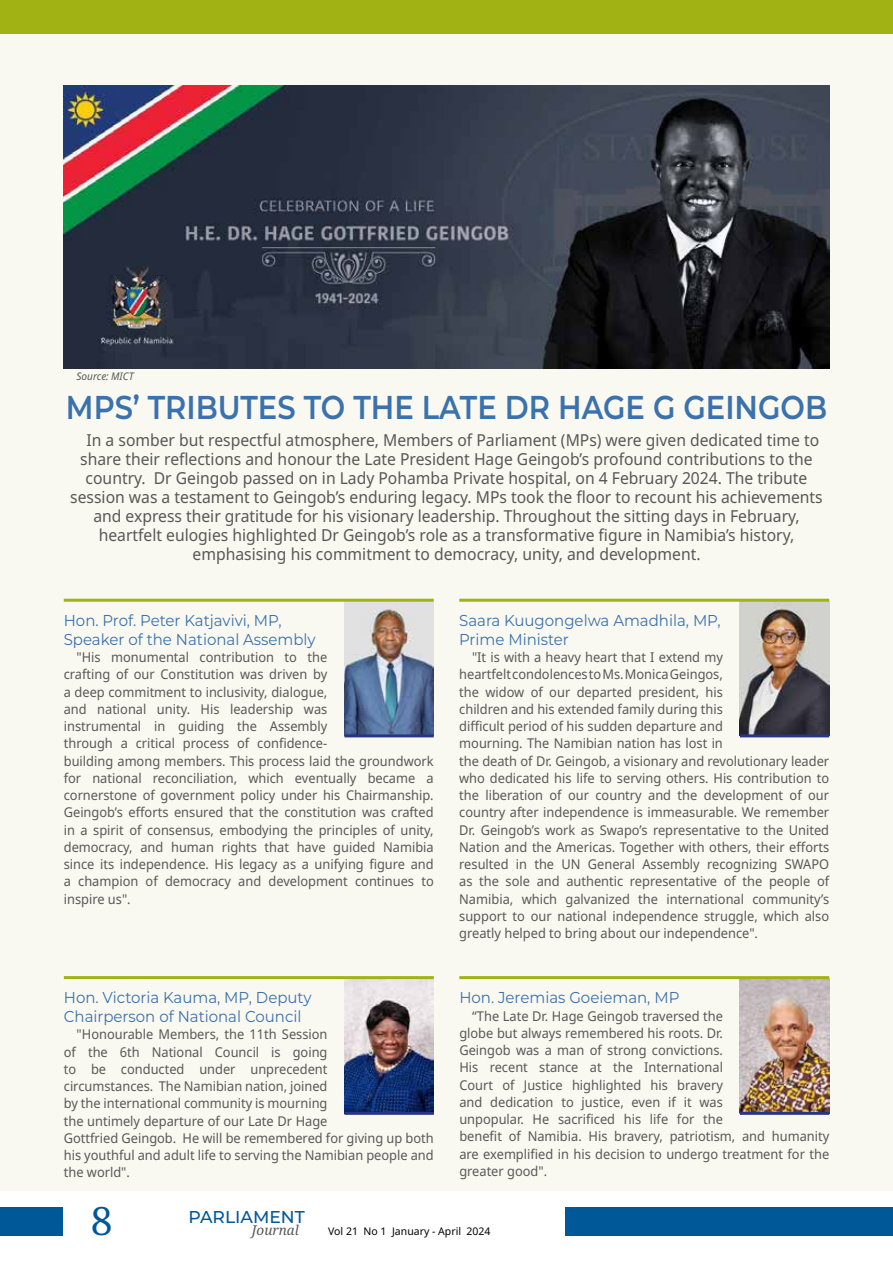
<style>
.page{position:relative;width:893px;height:1263px;background:#fff}
.page>*{position:absolute;margin:0;border:0;box-sizing:border-box;transform-origin:0 0}
.t1{font:39px "Noto Serif";color:#005898}
.t2{font:600 33px "Montserrat";color:#3b71ac;scale:.88 1}
.t3{font:500 17.1px "Montserrat";color:#005898}
.t4{font:16.5px "Noto Sans";color:#575756;scale:.95 1}
.t5{font:15.75px/18.8px "Montserrat";color:#3b71ac;scale:.95 1}
.t6{font:13.5px/17.2px "Noto Sans";color:#575756;scale:.95 1}
.t7{font:italic 13.5px "Noto Serif";color:#575756}
.t8{font:10.5px "Noto Sans";color:#000}
.t9{font:italic 10.5px "Noto Sans";color:#575756;scale:.95 1}
</style>
<div class="page">
<div style="left:0;top:1206px;width:62px;height:29px;background:#005898"></div>
<div style="left:566px;top:1206px;width:327px;height:29px;background:#005898"></div>
<div style="left:0;top:0;width:893px;height:34px;background:#a1b314"></div>
<div style="left:0;top:34px;width:893px;height:1156px;background:#f9f9f1"></div>
<img style="left:64px;top:85px;width:765px;height:283px">
<img style="left:344px;top:602px;width:90px;height:132px">
<hr style="left:344px;top:734px;width:90px;height:3px;background:#283583">
<hr style="left:64px;top:599px;width:370px;height:3px;background:#a1b314">
<img style="left:740px;top:602px;width:89px;height:132px">
<hr style="left:740px;top:734px;width:89px;height:3px;background:#283583">
<hr style="left:459px;top:599px;width:370px;height:3px;background:#a1b314">
<img style="left:344px;top:979px;width:90px;height:133px">
<hr style="left:344px;top:1112px;width:90px;height:3px;background:#283583">
<hr style="left:64px;top:976px;width:370px;height:3px;background:#a1b314">
<img style="left:740px;top:979px;width:89px;height:133px">
<hr style="left:740px;top:1112px;width:89px;height:3px;background:#283583">
<hr style="left:459px;top:976px;width:370px;height:3px;background:#a1b314">
<p class="t9" style="left:77px;top:368px;width:62px">Source: MICT</p>
<h2 class="t2" style="left:66px;top:384px;width:866px">MPS’ TRIBUTES TO THE LATE DR HAGE G GEINGOB</h2>
<p class="t4" style="left:87px;top:431px;width:773px">In a somber but respectful atmosphere, Members of Parliament (MPs) were given dedicated time to</p>
<p class="t4" style="left:80px;top:450px;width:772px">share their reflections and honour the Late President Hage Geingob’s profound contributions to the</p>
<p class="t4" style="left:86px;top:469px;width:761px">country. Dr Geingob passed on in Lady Pohamba Private hospital, on 4 February 2024. The tribute</p>
<p class="t4" style="left:70px;top:488px;width:794px">session was a testament to Geingob’s enduring legacy. MPs took the floor to recount his achievements</p>
<p class="t4" style="left:93px;top:507px;width:745px">and express their gratitude for his visionary leadership. Throughout the sitting days in February,</p>
<p class="t4" style="left:99px;top:526px;width:734px">heartfelt eulogies highlighted Dr Geingob’s role as a transformative figure in Namibia’s history,</p>
<p class="t4" style="left:193px;top:545px;width:536px">emphasising his commitment to democracy, unity, and development.</p>
<p class="t5" style="left:64px;top:610px;width:267px">Hon. Prof. Peter Katjavivi, MP,<br>Speaker of the National Assembly</p>
<p class="t6" style="left:64px;top:649px;width:391px;text-indent:13px">"His monumental contribution to the<br>crafting of our Constitution was driven by<br>a deep commitment to inclusivity, dialogue,<br>and national unity. His leadership was<br>instrumental in guiding the Assembly<br>through a critical process of confidence-<br>building among members. This process laid the groundwork for national reconciliation, which eventually became a cornerstone of government policy under his Chairmanship.<br>Geingob’s efforts ensured that the constitution was crafted in a spirit of consensus, embodying the principles of unity, democracy, and human rights that have guided Namibia since its independence. His legacy as a unifying figure and a champion of democracy and development continues to inspire us".</p>
<p class="t5" style="left:64px;top:988px;width:262px">Hon. Victoria Kauma, MP, Deputy<br>Chairperson of National Council</p>
<p class="t6" style="left:64px;top:1026px;width:391px;text-indent:13px">"Honourable Members, the 11th Session<br>of the 6th National Council is going<br>to be conducted under unprecedent<br>circumstances. The Namibian nation, joined<br>by the international community is mourning<br>the untimely departure of our Late Dr Hage<br>Gottfried Geingob. He will be remembered for giving up both his youthful and adult life to serving the Namibian people and the world".</p>
<p class="t5" style="left:459px;top:610px;width:277px">Saara Kuugongelwa Amadhila, MP,<br>Prime Minister</p>
<p class="t6" style="left:459px;top:649px;width:391px;text-indent:13px">"It is with a heavy heart that I extend my<br>heartfelt condolences to Ms. Monica Geingos,<br>the widow of our departed president, his<br>children and his extended family during this<br>difficult period of his sudden departure and<br>mourning. The Namibian nation has lost in<br>the death of Dr. Geingob, a visionary and revolutionary leader who dedicated his life to serving others. His contribution to the liberation of our country and the development of our country after independence is immeasurable. We remember Dr. Geingob’s work as Swapo’s representative to the United Nation and the Americas. Together with others, their efforts resulted in the UN General Assembly recognizing SWAPO as the sole and authentic representative of the people of Namibia, which galvanized the international community’s support to our national independence struggle, which also greatly helped to bring about our independence".</p>
<p class="t5" style="left:459px;top:988px;width:233px">Hon. Jeremias Goeieman, MP</p>
<p class="t6" style="left:459px;top:1007px;width:391px;text-indent:13px">“The Late Dr. Hage Geingob traversed the<br>globe but always remembered his roots. Dr.<br>Geingob was a man of strong convictions.<br>His recent stance at the International<br>Court of Justice highlighted his bravery<br>and dedication to justice, even if it was<br>unpopular. He sacrificed his life for the<br>benefit of Namibia. His bravery, patriotism, and humanity are exemplified in his decision to undergo treatment for the greater good".</p>
<h1 class="t1" style="left:91px;top:1194px;width:23px">8</h1>
<p class="t3" style="left:189px;top:1205px;width:118px">PARLIAMENT</p>
<p class="t7" style="left:252px;top:1221px;width:49px">Journal</p>
<p class="t8" style="left:328px;top:1225px;width:164px">Vol 21 No 1 January - April 2024</p>
</div>
